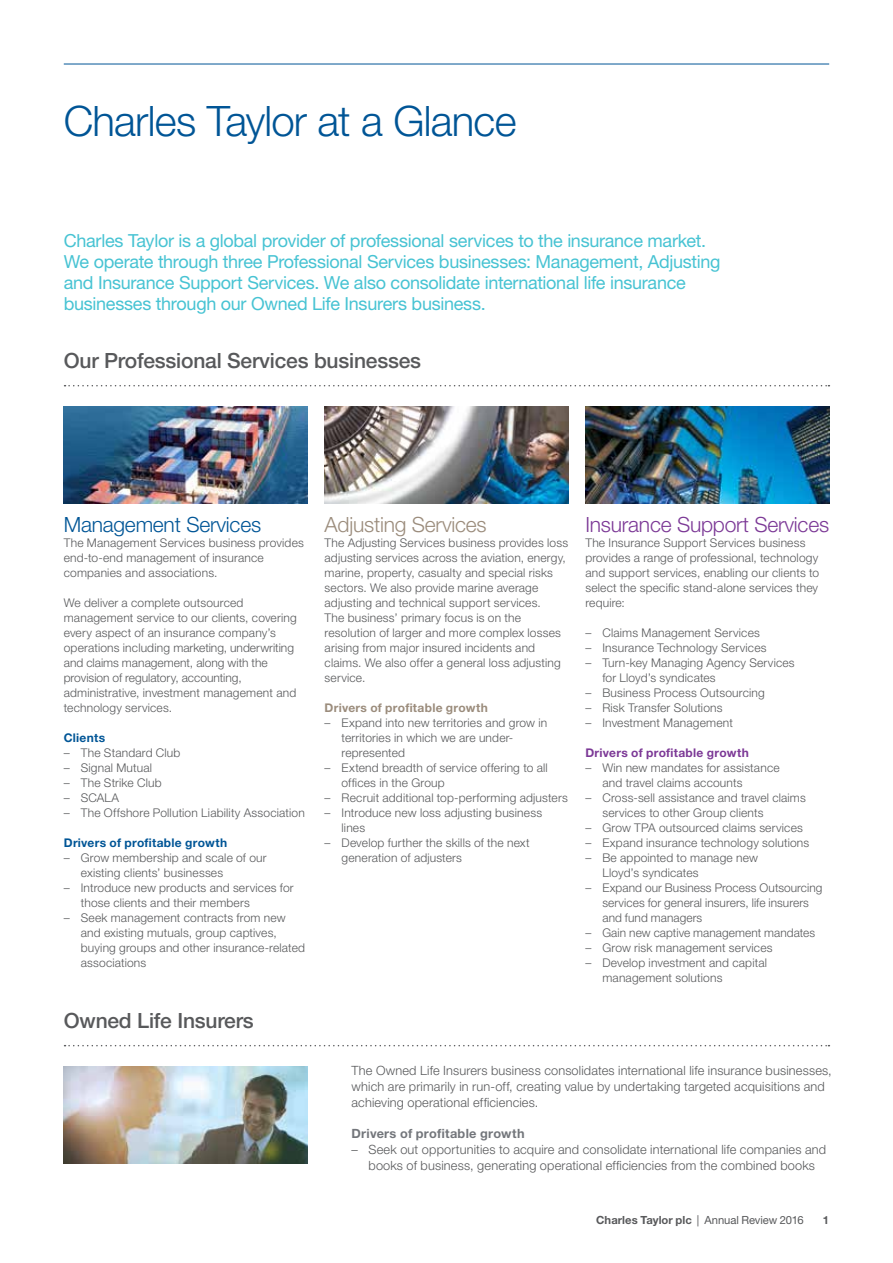
<style>
.page{position:relative;width:893px;height:1263px;background:#fff}
.page>*{position:absolute;margin:0;border:0;box-sizing:border-box;transform-origin:0 0}
.t1{font:300 42px "Helvetica Neue LT Std";letter-spacing:-.02em;color:#005596}
.t2{font:500 21px "Helvetica Neue LT Std";letter-spacing:-.01em;color:#58595b}
.t3{font:300 21px "Helvetica Neue LT Std";letter-spacing:-.01em;color:#7c3996}
.t4{font:300 21px "Helvetica Neue LT Std";letter-spacing:-.01em;color:#005596}
.t5{font:300 21px "Helvetica Neue LT Std";letter-spacing:-.01em;color:#9b8c7c}
.t6{font:18px/21px "Helvetica Neue LT Std";letter-spacing:-.015em;color:#47c3d3}
.t7{font:300 12.75px/15.8px "Helvetica Neue LT Std";letter-spacing:.015em;color:#58595b}
.t8{font:700 12.75px "Helvetica Neue LT Std";letter-spacing:.02em;color:#73767b}
.t9{font:300 12px/15px "Helvetica Neue LT Std";letter-spacing:.015em;color:#58595b}
.t10{font:700 12px "Helvetica Neue LT Std";letter-spacing:.025em;color:#005596}
.t11{font:700 12px "Helvetica Neue LT Std";letter-spacing:.025em;color:#9b8c7c}
.t12{font:700 12px "Helvetica Neue LT Std";letter-spacing:.025em;color:#7c3996}
.t13{font:11.25px "Helvetica Neue LT Std";letter-spacing:-.01em;color:#58595b}
.t14{font:700 11.25px "Helvetica Neue LT Std";color:#58595b}
.s1{font-weight:700}
</style>
<div class="page">
<img style="left:64px;top:1066px;width:244px;height:97px">
<img style="left:585px;top:406px;width:244px;height:97px">
<img style="left:64px;top:406px;width:244px;height:97px">
<img style="left:325px;top:406px;width:243px;height:97px">
<hr style="left:64px;top:64px;width:765px;height:1px;background:#005596">
<svg style="left:65px;top:385px;width:764px;height:1px"></svg>
<svg style="left:65px;top:1045px;width:764px;height:1px"></svg>
<h1 class="t1" style="left:64px;top:96px;width:454px">Charles Taylor at a Glance</h1>
<p class="t6" style="left:64px;top:230px;width:658px">Charles Taylor is a global provider of professional services to the insurance market.<br>We operate through three Professional Services businesses: Management, Adjusting and Insurance Support Services. We also consolidate international life insurance businesses through our Owned Life Insurers business.</p>
<h2 class="t2" style="left:64px;top:348px;width:359px">Our Professional Services businesses</h2>
<h2 class="t4" style="left:64px;top:511px;width:199px">Management Services</h2>
<p class="t9" style="left:64px;top:535px;width:242px">The Management Services business provides end-to-end management of insurance companies and associations.</p>
<p class="t9" style="left:64px;top:595px;width:234px">We deliver a complete outsourced management service to our clients, covering every aspect of an insurance company’s operations including marketing, underwriting and claims management, along with the provision of regulatory, accounting, administrative, investment management and technology services.</p>
<p class="t10" style="left:64px;top:730px;width:43px">Clients</p>
<p class="t9" style="left:64px;top:745px;width:118px">– The Standard Club</p>
<p class="t9" style="left:64px;top:760px;width:90px">– Signal Mutual</p>
<p class="t9" style="left:64px;top:775px;width:99px">– The Strike Club</p>
<p class="t9" style="left:64px;top:790px;width:57px">– SCALA</p>
<p class="t9" style="left:64px;top:805px;width:242px">– The Offshore Pollution Liability Association</p>
<p class="t10" style="left:64px;top:835px;width:165px">Drivers of profitable growth</p>
<p class="t9" style="left:81px;top:850px;width:187px;text-indent:-17px">– Grow membership and scale of our existing clients’ businesses</p>
<p class="t9" style="left:81px;top:880px;width:214px;text-indent:-17px">– Introduce new products and services for those clients and their members</p>
<p class="t9" style="left:81px;top:910px;width:226px;text-indent:-17px">– Seek management contracts from new and existing mutuals, group captives, buying groups and other insurance-related associations</p>
<h2 class="t2" style="left:64px;top:1008px;width:191px">Owned Life Insurers</h2>
<h2 class="t5" style="left:325px;top:511px;width:164px">Adjusting Services</h2>
<p class="t9" style="left:325px;top:535px;width:245px">The Adjusting Services business provides loss adjusting services across the aviation, energy, marine, property, casualty and special risks sectors. We also provide marine average adjusting and technical support services.<br>The business’ primary focus is on the resolution of larger and more complex losses arising from major insured incidents and claims. We also offer a general loss adjusting service.</p>
<p class="t11" style="left:325px;top:700px;width:165px">Drivers of profitable growth</p>
<p class="t9" style="left:342px;top:715px;width:207px;text-indent:-17px">– Expand into new territories and grow in territories in which we are under&shy;represented</p>
<p class="t9" style="left:342px;top:760px;width:208px;text-indent:-17px">– Extend breadth of service offering to all offices in the Group</p>
<p class="t9" style="left:325px;top:790px;width:245px">– Recruit additional top-performing adjusters</p>
<p class="t9" style="left:342px;top:805px;width:202px;text-indent:-17px">– Introduce new loss adjusting business lines</p>
<p class="t9" style="left:342px;top:835px;width:190px;text-indent:-17px">– Develop further the skills of the next generation of adjusters</p>
<h2 class="t3" style="left:585px;top:511px;width:245px">Insurance Support Services</h2>
<p class="t9" style="left:585px;top:535px;width:235px">The Insurance Support Services business provides a range of professional, technology and support services, enabling our clients to select the specific stand-alone services they require:</p>
<p class="t9" style="left:585px;top:625px;width:176px">– Claims Management Services</p>
<p class="t9" style="left:585px;top:640px;width:183px">– Insurance Technology Services</p>
<p class="t9" style="left:602px;top:655px;width:194px;text-indent:-17px">– Turn-key Managing Agency Services for Lloyd’s syndicates</p>
<p class="t9" style="left:585px;top:685px;width:181px">– Business Process Outsourcing</p>
<p class="t9" style="left:585px;top:700px;width:139px">– Risk Transfer Solutions</p>
<p class="t9" style="left:585px;top:715px;width:149px">– Investment Management</p>
<p class="t12" style="left:585px;top:745px;width:165px">Drivers of profitable growth</p>
<p class="t9" style="left:602px;top:760px;width:179px;text-indent:-17px">– Win new mandates for assistance and travel claims accounts</p>
<p class="t9" style="left:602px;top:790px;width:205px;text-indent:-17px">– Cross-sell assistance and travel claims services to other Group clients</p>
<p class="t9" style="left:585px;top:820px;width:219px">– Grow TPA outsourced claims services</p>
<p class="t9" style="left:585px;top:835px;width:225px">– Expand insurance technology solutions</p>
<p class="t9" style="left:602px;top:850px;width:157px;text-indent:-17px">– Be appointed to manage new<br>Lloyd’s syndicates</p>
<p class="t9" style="left:602px;top:880px;width:222px;text-indent:-17px">– Expand our Business Process Outsourcing services for general insurers, life insurers and fund managers</p>
<p class="t9" style="left:585px;top:925px;width:231px">– Gain new captive management mandates</p>
<p class="t9" style="left:585px;top:940px;width:189px">– Grow risk management services</p>
<p class="t9" style="left:602px;top:955px;width:166px;text-indent:-17px">– Develop investment and capital management solutions</p>
<p class="t7" style="left:351px;top:1062px;width:482px">The Owned Life Insurers business consolidates international life insurance businesses, which are primarily in run-off, creating value by undertaking targeted acquisitions and achieving operational efficiencies.</p>
<p class="t8" style="left:351px;top:1126px;width:175px">Drivers of profitable growth</p>
<p class="t7" style="left:351px;top:1141px;width:476px;text-align:center">– Seek out opportunities to acquire and consolidate international life companies and books of business, generating operational efficiencies from the combined books</p>
<p class="t13" style="left:596px;top:1213px;width:209px"><span class="s1">Charles Taylor plc</span> | Annual Review 2016</p>
<p class="t14" style="left:823px;top:1213px;width:8px">1</p>
</div>
